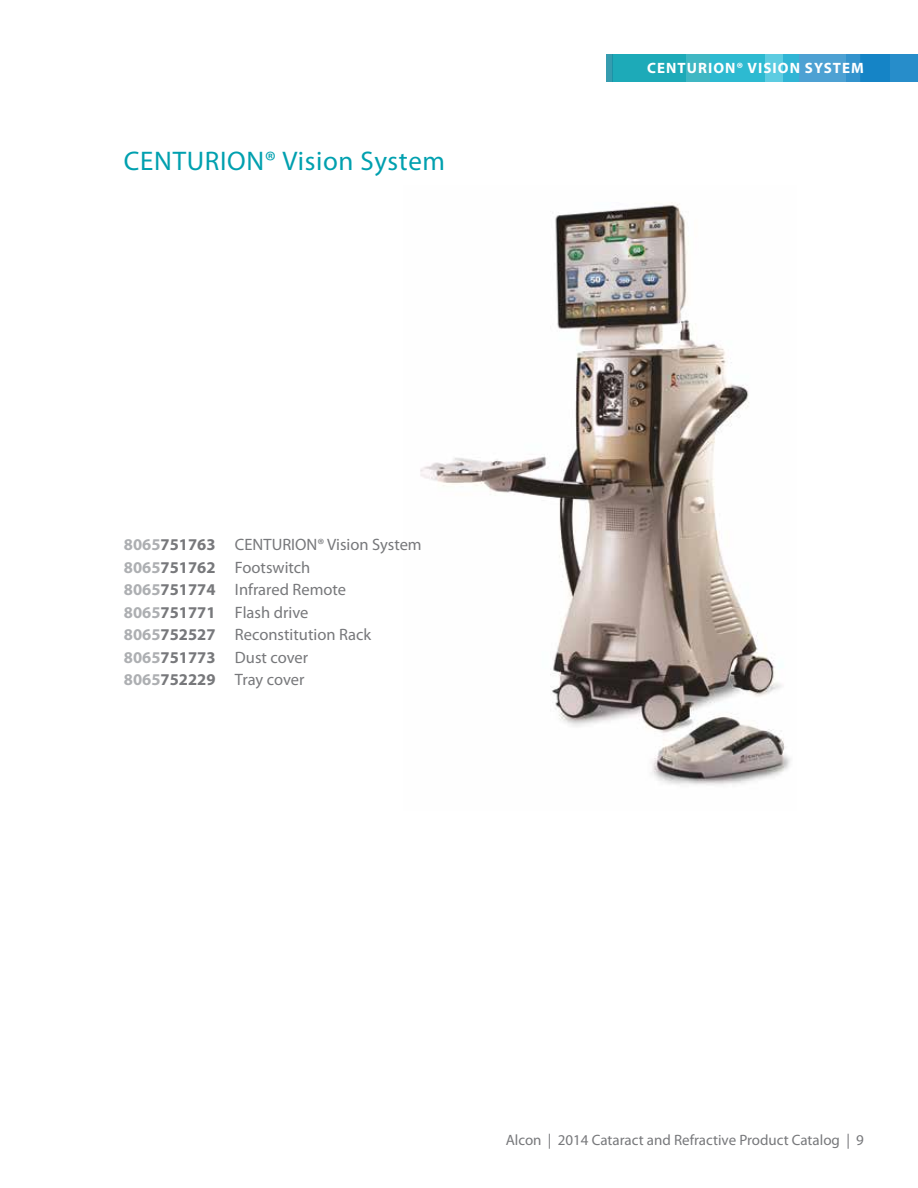
<style>
.page{position:relative;width:918px;height:1188px;background:#fff}
.page>*{position:absolute;margin:0;border:0;box-sizing:border-box;transform-origin:0 0}
.t1{font:27px "Myriad Pro";letter-spacing:.025em;color:#00a0af}
.t2{font:16.5px/22.5px "Myriad Pro";color:#77787b}
.t3{font:15px "Myriad Pro";color:#77787b}
.t4{font:700 15px "Myriad Pro";letter-spacing:.07em;color:#fff}
.s1{font-weight:700;color:#adafb2}
.s2{font-weight:700}
</style>
<div class="page">
<div style="left:783px;top:54px;width:78px;height:27px;background:#4da1d3"></div>
<div style="left:846px;top:54px;width:15px;height:27px;background:#3393cd"></div>
<div style="left:861px;top:54px;width:57px;height:27px;background:#278dca"></div>
<div style="left:861px;top:54px;width:29px;height:27px;background:#1584c6"></div>
<div style="left:613px;top:54px;width:152px;height:27px;background:#40b7c3"></div>
<svg style="left:711px;top:54px;width:88px;height:27px;background:#37bcd5"></svg>
<svg style="left:606px;top:54px;width:80px;height:27px;background:#1ea8b7"></svg>
<img style="left:420px;top:202px;width:371px;height:583px">
<h1 class="t1" style="left:124px;top:145px;width:323px">CENTURION® Vision System</h1>
<p class="t2" style="left:124px;top:533px;width:299px"><span class="s1">8065</span><span class="s2">751763</span> CENTURION® Vision System<br><span class="s1">8065</span><span class="s2">751762</span> Footswitch<br><span class="s1">8065</span><span class="s2">751774</span> Infrared Remote<br><span class="s1">8065</span><span class="s2">751771</span> Flash drive<br><span class="s1">8065</span><span class="s2">752527</span> Reconstitution Rack<br><span class="s1">8065</span><span class="s2">751773</span> Dust cover<br><span class="s1">8065</span><span class="s2">752229</span> Tray cover</p>
<p class="t4" style="left:647px;top:58px;width:218px">CENTURION® VISION SYSTEM</p>
<p class="t3" style="left:506px;top:1131px;width:360px">Alcon | 2014 Cataract and Refractive Product Catalog | 9</p>
</div>
